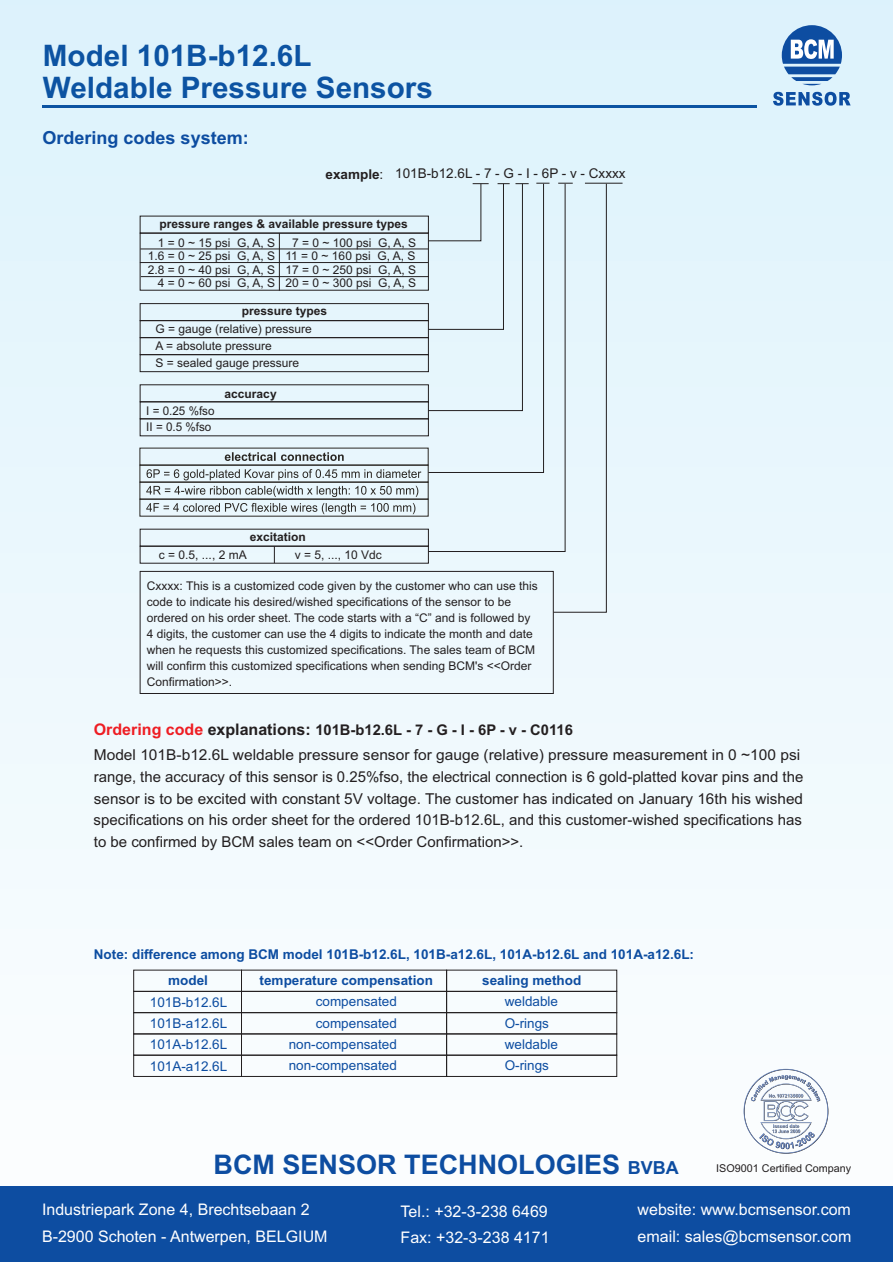
<style>
.page{position:relative;width:893px;height:1262px;background:#fff}
.page>*{position:absolute;margin:0;border:0;box-sizing:border-box;transform-origin:0 0}
.t1{font:700 29.7px/31.8px "Arial";color:#0c53a2}
.t2{font:700 27px "Arial";color:#0d4da1}
.t3{font:700 18px "Arial";color:#0d4da1}
.t4{font:16.05px/26.8px "Arial";color:#fff}
.t5{font:15px/21.8px "Arial";color:#231f20}
.t6{font:700 14.7px "Arial";color:#231f20}
.t7{font:13.5px/21.3px "Arial";color:#0d4da1;text-align:justify}
.t8{font:700 13.5px/26px "Arial";color:#0d4da1}
.t9{font:13.5px "Arial";color:#231f20}
.t10{font:12px/16px "Arial";color:#231f20}
.t11{font:700 12px "Arial";color:#231f20}
.t12{font:10.8px "Arial";color:#231f20}
.s1{font-weight:700}
.s2{font-size:16.05px;color:#ee1d23}
.s3{font-size:16.05px}
.s4{font-size:18px}
</style>
<div class="page">
<div style="left:0;top:0;width:893px;height:1262px;background:linear-gradient(to bottom,#dbf1fa,#fdfdfd)"></div>
<div style="left:0;top:1186px;width:892px;height:76px;background:#0d4da1"></div>
<svg style="left:773px;top:25px;width:77px;height:81px"></svg>
<hr style="left:43px;top:105px;width:713px;height:3px;background:#0c53a2">
<div style="left:140px;top:303px;width:289px;height:18px;border:1px solid #231f20"></div>
<div style="left:140px;top:320px;width:289px;height:18px;border:1px solid #231f20"></div>
<div style="left:140px;top:337px;width:289px;height:18px;border:1px solid #231f20"></div>
<div style="left:140px;top:354px;width:289px;height:18px;border:1px solid #231f20"></div>
<div style="left:140px;top:546px;width:289px;height:17px;border:1px solid #231f20"></div>
<svg style="left:274px;top:546px;width:1px;height:17px"></svg>
<hr style="left:585px;top:183px;width:37px;height:1px;background:#231f20">
<div style="left:140px;top:571px;width:413px;height:123px;border:1px solid #231f20"></div>
<div style="left:140px;top:233px;width:289px;height:57px;border:1px solid #231f20"></div>
<hr style="left:279px;top:233px;width:1px;height:58px;background:#231f20">
<div style="left:241px;top:991px;width:206px;height:22px;border:1px solid #231f20"></div>
<div style="left:446px;top:991px;width:171px;height:22px;border:1px solid #231f20"></div>
<div style="left:133px;top:991px;width:109px;height:22px;border:1px solid #231f20"></div>
<div style="left:241px;top:1012px;width:206px;height:22px;border:1px solid #231f20"></div>
<div style="left:446px;top:1012px;width:171px;height:22px;border:1px solid #231f20"></div>
<div style="left:133px;top:1012px;width:109px;height:22px;border:1px solid #231f20"></div>
<div style="left:241px;top:1033px;width:206px;height:22px;border:1px solid #231f20"></div>
<div style="left:446px;top:1033px;width:171px;height:22px;border:1px solid #231f20"></div>
<div style="left:133px;top:1033px;width:109px;height:22px;border:1px solid #231f20"></div>
<div style="left:241px;top:1054px;width:206px;height:22px;border:1px solid #231f20"></div>
<div style="left:446px;top:1054px;width:171px;height:22px;border:1px solid #231f20"></div>
<div style="left:133px;top:1054px;width:109px;height:22px;border:1px solid #231f20"></div>
<hr style="left:140px;top:248px;width:288px;height:1px;background:#231f20">
<hr style="left:140px;top:262px;width:288px;height:1px;background:#231f20">
<hr style="left:141px;top:276px;width:288px;height:1px;background:#231f20">
<div style="left:140px;top:401px;width:289px;height:18px;border:1px solid #231f20"></div>
<div style="left:140px;top:418px;width:289px;height:18px;border:1px solid #231f20"></div>
<div style="left:427px;top:183px;width:180px;height:430px;background:#e6f6fc"></div>
<svg style="left:225px;top:452px;width:119px;height:9px"></svg>
<svg style="left:146px;top:469px;width:275px;height:11px"></svg>
<svg style="left:146px;top:486px;width:272px;height:11px"></svg>
<svg style="left:146px;top:503px;width:269px;height:11px"></svg>
<div style="left:139px;top:465px;width:289px;height:17px;border:1px solid #2a2723"></div>
<div style="left:139px;top:482px;width:289px;height:17px;border:1px solid #2a2723"></div>
<div style="left:139px;top:499px;width:289px;height:17px;border:1px solid #2a2723"></div>
<svg style="left:743px;top:1068px;width:85px;height:85px"></svg>
<h1 class="t1" style="left:43px;top:42px;width:391px">Model 101B-b12.6L<br>Weldable Pressure Sensors</h1>
<h3 class="t3" style="left:43px;top:131px;width:208px">Ordering codes system:</h3>
<p class="t9" style="left:325px;top:168px;width:301px"><span class="s1">example</span>: 101B-b12.6L - 7 - G - I - 6P - v - Cxxxx</p>
<p class="t11" style="left:159px;top:219px;width:250px">pressure ranges &amp; available pressure types</p>
<p class="t10" style="left:148px;top:237px;width:129px;line-height:13.4px;text-align:right">1 = 0 ~ 15 psi G, A, S<br>1.6 = 0 ~ 25 psi G, A, S<br>2.8 = 0 ~ 40 psi G, A, S<br>4 = 0 ~ 60 psi G, A, S</p>
<p class="t10" style="left:292px;top:236px;width:126px">7 = 0 ~ 100 psi G, A, S</p>
<p class="t10" style="left:285px;top:250px;width:132px;line-height:13.4px;text-align:justify">11 = 0 ~ 160 psi G, A, S 17 = 0 ~ 250 psi G, A, S 20 = 0 ~ 300 psi G, A, S</p>
<p class="t11" style="left:242px;top:306px;width:87px">pressure types</p>
<p class="t10" style="left:155px;top:322px;width:158px;line-height:17px">G = gauge (relative) pressure<br>A = absolute pressure<br>S = sealed gauge pressure</p>
<p class="t10" style="left:146px;top:403px;width:70px;line-height:16.8px">I = 0.25 %fso<br>II = 0.5 %fso</p>
<p class="t11" style="left:224px;top:389px;width:54px">accuracy</p>
<p class="t11" style="left:250px;top:532px;width:58px">excitation</p>
<p class="t10" style="left:159px;top:548px;width:89px">c = 0.5, ..., 2 mA</p>
<p class="t10" style="left:295px;top:548px;width:89px">v = 5, ..., 10 Vdc</p>
<p class="t10" style="left:147px;top:578px;width:392px">Cxxxx: This is a customized code given by the customer who can use this code to indicate his desired/wished specifications of the sensor to be ordered on his order sheet. The code starts with a “C” and is followed by 4 digits, the customer can use the 4 digits to indicate the month and date when he requests this customized specifications. The sales team of BCM will confirm this customized specifications when sending BCM's &lt;&lt;Order Confirmation&gt;&gt;.</p>
<p class="t6" style="left:94px;top:724px;width:480px"><span class="s2">Ordering code</span> <span class="s3">explanations:</span> 101B-b12.6L - 7 - G - I - 6P - v - C0116</p>
<p class="t5" style="left:94px;top:745px;width:711px">Model 101B-b12.6L weldable pressure sensor for gauge (relative) pressure measurement in 0 ~100 psi range, the accuracy of this sensor is 0.25%fso, the electrical connection is 6 gold-platted kovar pins and the sensor is to be excited with constant 5V voltage. The customer has indicated on January 16th his wished specifications on his order sheet for the ordered 101B-b12.6L, and this customer-wished specifications has to be confirmed by BCM sales team on &lt;&lt;Order Confirmation&gt;&gt;.</p>
<p class="t8" style="left:168px;top:942px;width:527px;text-indent:-74px">Note: difference among BCM model 101B-b12.6L, 101B-a12.6L, 101A-b12.6L and 101A-a12.6L: model</p>
<p class="t7" style="left:150px;top:993px;width:79px">101B-b12.6L 101B-a12.6L 101A-b12.6L 101A-a12.6L</p>
<p class="t8" style="left:260px;top:968px;width:175px">temperature compensation</p>
<p class="t7" style="left:289px;top:992px;width:110px;text-align:right">compensated compensated non-compensated non-compensated</p>
<p class="t8" style="left:482px;top:968px;width:101px">sealing method</p>
<p class="t7" style="left:504px;top:992px;width:55px">weldable<br>O-rings</p>
<p class="t7" style="left:504px;top:1056px;width:46px">O-rings</p>
<p class="t7" style="left:504px;top:1034px;width:55px">weldable</p>
<h2 class="t2" style="left:213px;top:1153px;width:467px">BCM SENSOR TECHNOLOGIES <span class="s4">BVBA</span></h2>
<h3 class="t4" style="left:42px;top:1197px;width:287px">Industriepark Zone 4, Brechtsebaan 2<br>B-2900 Schoten - Antwerpen, BELGIUM</h3>
<h3 class="t4" style="left:400px;top:1198px;width:150px">Tel.: +32-3-238 6469<br>Fax: +32-3-238 4171</h3>
<h3 class="t4" style="left:637px;top:1197px;width:215px">website: www.bcmsensor.com email: sales@bcmsensor.com</h3>
<p class="t12" style="left:716px;top:1164px;width:137px">ISO9001 Certified Company</p>
</div>
